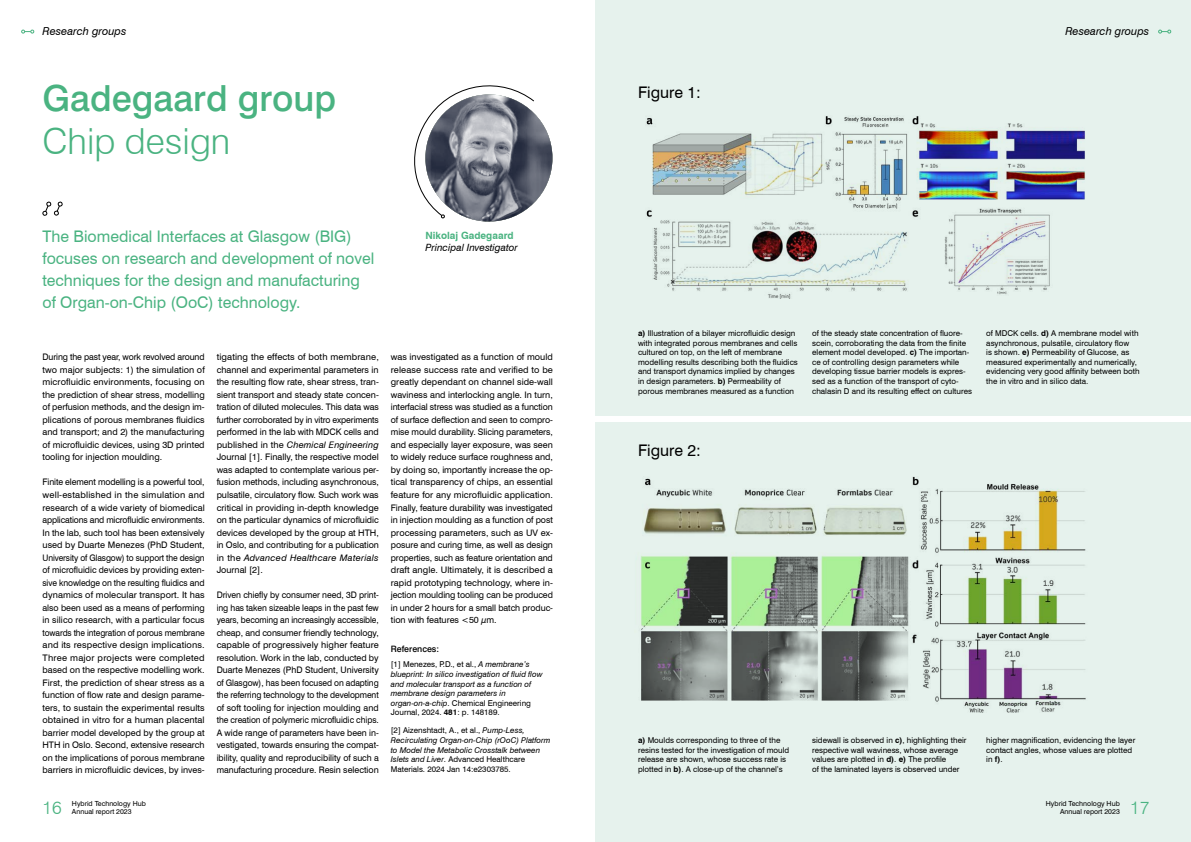
<style>
.page{position:relative;width:1191px;height:842px;background:#fff}
.page>*{position:absolute;margin:0;border:0;box-sizing:border-box;transform-origin:0 0}
.A_Innhold_undertittel01{font:500 36px "Swiss 721 BT";color:#4ab381}
.Tittel01{font:300 36px "Swiss 721 BT";color:#4ab381}
.t1{font:300 18px "Swiss 721 BT";color:#4ab381}
.Ingress_stor{font:16px/22px "Swiss 721 BT";color:#4ab381}
.Ingress_stor-2{font:16px "Swiss 721 BT";color:#000}
.t2{font:italic 11px "Swiss 721 BT";color:#000}
.Research_group_tittel{font:italic 10px "Swiss 721 BT";color:#000}
.Research_group_navn{font:700 10px "Swiss 721 BT";color:#4ab381}
.Brødtekst_suisse{font:9px/12.5px "Swiss 721 BT";color:#000;text-align:justify}
.Brødtekst_suisse-2{font:9px/12.5px "Swiss 721 BT";color:#000;text-align:justify;scale:.96 1}
.Publications_Mellom{font:500 8.8px "Swiss 721 BT";color:#000}
.Bildetekst_sort_org{font:8px/9.6px "Swiss 721 BT";color:#000}
.Publication_brød_i_tekst{font:italic 8px/9.6px "Swiss 721 BT";color:#000}
.t3{font:7px/8.4px "Swiss 721 BT";color:#000}
.s1{font-style:italic}
.s2{font-weight:700}
.s3{font-style:normal}
.s4{font-weight:700;font-style:normal}
</style>
<div class="page">
<div style="left:595px;top:423px;width:596px;height:419px;background:#e6f2ed"></div>
<div style="left:595px;top:0;width:596px;height:415px;background:#e6f2ed"></div>
<svg style="left:414px;top:85px;width:121px;height:134px"></svg>
<svg style="left:425px;top:94px;width:127px;height:128px;background:#6f7380"></svg>
<img style="left:646px;top:116px;width:439px;height:182px">
<img style="left:640px;top:476px;width:446px;height:237px">
<svg style="left:42px;top:202px;width:21px;height:14px"></svg>
<svg style="left:1158px;top:30px;width:13px;height:3px"></svg>
<svg style="left:21px;top:30px;width:13px;height:3px"></svg>
<p class="t2" style="left:43px;top:24px;width:85px">Research groups</p>
<p class="t2" style="left:1065px;top:25px;width:85px">Research groups</p>
<p class="A_Innhold_undertittel01" style="left:43px;top:76px;width:295px">Gadegaard group</p>
<p class="Tittel01" style="left:43px;top:119px;width:189px">Chip design</p>
<p class="Ingress_stor-2" style="left:638px;top:82px;width:64px">Figure 1:</p>
<p class="Ingress_stor" style="left:43px;top:225px;width:333px">The Biomedical Interfaces at Glasgow (BIG) focuses on research and development of novel techniques for the design and manufacturing of Organ-on-Chip (OoC) technology.</p>
<p class="Brødtekst_suisse" style="left:43px;top:351px;width:164px">During the past year, work revolved around two major subjects: 1) the simulation of microfluidic environments, focusing on the prediction of shear stress, modelling of perfusion methods, and the design im&shy;plications of porous membranes fluidics and transport; and 2) the manufacturing of microfluidic devices, using 3D printed tooling for injection moulding.</p>
<p class="Brødtekst_suisse" style="left:43px;top:476px;width:164px">Finite element modelling is a powerful tool, well-established in the simulation and research of a wide variety of biomedical applications and microfluidic environments.<br>In the lab, such tool has been extensively used by Duarte Menezes (PhD Student, University of Glasgow) to support the design of microfluidic devices by providing exten&shy;sive knowledge on the resulting fluidics and dynamics of molecular transport. It has also been used as a means of performing in silico research, with a particular focus towards the integration of porous membrane and its respective design implications.<br>Three major projects were completed based on the respective modelling work.<br>First, the prediction of shear stress as a function of flow rate and design parame&shy;ters, to sustain the experimental results obtained in vitro for a human placental barrier model developed by the group at HTH in Oslo. Second, extensive research on the implications of porous membrane barriers in microfluidic devices, by inves-</p>
<p class="Brødtekst_suisse" style="left:217px;top:351px;width:164px">tigating the effects of both membrane, channel and experimental parameters in the resulting flow rate, shear stress, tran&shy;sient transport and steady state concen&shy;tration of diluted molecules. This data was further corroborated by in vitro experiments performed in the lab with MDCK cells and published in the <span class="s1">Chemical Engineering </span>Journal [1]. Finally, the respective model was adapted to contemplate various per&shy;fusion methods, including asynchronous, pulsatile, circulatory flow. Such work was critical in providing in-depth knowledge on the particular dynamics of microfluidic devices developed by the group at HTH, in Oslo, and contributing for a publication in the <span class="s1">Advanced Healthcare Materials </span>Journal [2].</p>
<p class="Brødtekst_suisse-2" style="left:217px;top:588px;width:170px">Driven chiefly by consumer need, 3D print&shy;ing has taken sizeable leaps in the past few years, becoming an increasingly accessible, cheap, and consumer friendly technology, capable of progressively higher feature resolution. Work in the lab, conducted by Duarte Menezes (PhD Student, University of Glasgow), has been focused on adapting the referring technology to the development of soft tooling for injection moulding and the creation of polymeric microfluidic chips.<br>A wide range of parameters have been in&shy;vestigated, towards ensuring the compat&shy;ibility, quality and reproducibility of such a manufacturing procedure. Resin selection</p>
<p class="Research_group_navn" style="left:425px;top:229px;width:90px">Nikolaj Gadegaard</p>
<p class="Research_group_tittel" style="left:425px;top:241px;width:94px">Principal Investigator</p>
<p class="Bildetekst_sort_org" style="left:638px;top:328px;width:161px"><span class="s2">a)</span> Illustration of a bilayer microfluidic design with integrated porous membranes and cells cultured on top, on the left of membrane modelling results describing both the fluidics and transport dynamics implied by changes in design parameters. <span class="s2">b)</span> Permeability of porous membranes measured as a function</p>
<p class="Bildetekst_sort_org" style="left:812px;top:328px;width:161px">of the steady state concentration of fluore&shy;scein, corroborating the data from the finite element model developed. <span class="s2">c)</span> The importan&shy;ce of controlling design parameters while developing tissue barrier models is expres&shy;sed as a function of the transport of cyto&shy;chalasin D and its resulting effect on cultures</p>
<p class="Bildetekst_sort_org" style="left:986px;top:328px;width:155px">of MDCK cells. <span class="s2">d)</span> A membrane model with asynchronous, pulsatile, circulatory flow<br>is shown. <span class="s2">e)</span> Permeability of Glucose, as measured experimentally and numerically, evidencing very good affinity between both the in vitro and in silico data.</p>
<p class="Brødtekst_suisse" style="left:391px;top:351px;width:164px">was investigated as a function of mould release success rate and verified to be greatly dependant on channel side-wall waviness and interlocking angle. In turn, interfacial stress was studied as a function of surface deflection and seen to compro&shy;mise mould durability. Slicing parameters, and especially layer exposure, was seen to widely reduce surface roughness and, by doing so, importantly increase the op&shy;tical transparency of chips, an essential feature for any microfluidic application.<br>Finally, feature durability was investigated in injection moulding as a function of post processing parameters, such as UV ex&shy;posure and curing time, as well as design properties, such as feature orientation and draft angle. Ultimately, it is described a rapid prototyping technology, where in&shy;jection moulding tooling can be produced in under 2 hours for a small batch produc&shy;tion with features &lt;50 µm.</p>
<p class="Publications_Mellom" style="left:391px;top:643px;width:50px">References:</p>
<p class="Publication_brød_i_tekst" style="left:391px;top:660px;width:153px"><span class="s3">[1] Menezes, P.D., et al.,</span> A membrane’s blueprint: In silico investigation of fluid flow and molecular transport as a function of membrane design parameters in organ-on-a-chip<span class="s3">. Chemical Engineering Journal, 2024.</span> <span class="s4">481</span><span class="s3">: p. 148189.</span></p>
<p class="Publication_brød_i_tekst" style="left:391px;top:726px;width:161px"><span class="s3">[2] Aizenshtadt, A., et al.,</span> Pump-Less, Recirculating Organ-on-Chip (rOoC) Platform to Model the Metabolic Crosstalk between Islets and Liver<span class="s3">. Advanced Healthcare Materials. 2024 Jan 14:e2303785.</span></p>
<p class="Bildetekst_sort_org" style="left:812px;top:735px;width:156px">sidewall is observed in <span class="s2">c)</span>, highlighting their respective wall waviness, whose average values are plotted in <span class="s2">d)</span>. <span class="s2">e)</span> The profile<br>of the laminated layers is observed under</p>
<p class="Ingress_stor-2" style="left:638px;top:441px;width:64px">Figure 2:</p>
<p class="Bildetekst_sort_org" style="left:986px;top:735px;width:150px">higher magnification, evidencing the layer contact angles, whose values are plotted in <span class="s2">f)</span>.</p>
<p class="Bildetekst_sort_org" style="left:638px;top:735px;width:153px"><span class="s2">a)</span> Moulds corresponding to three of the resins tested for the investigation of mould release are shown, whose success rate is plotted in <span class="s2">b)</span>. A close-up of the channel’s</p>
<p class="t3" style="left:72px;top:799px;width:75px">Hybrid Technology Hub<br>Annual report 2023</p>
<p class="t3" style="left:1046px;top:799px;width:75px">Hybrid Technology Hub</p>
<h2 class="t1" style="left:43px;top:797px;width:21px">16</h2>
<p class="t3" style="left:1060px;top:807px;width:61px">Annual report 2023</p>
<h2 class="t1" style="left:1130px;top:797px;width:21px">17</h2>
</div>
